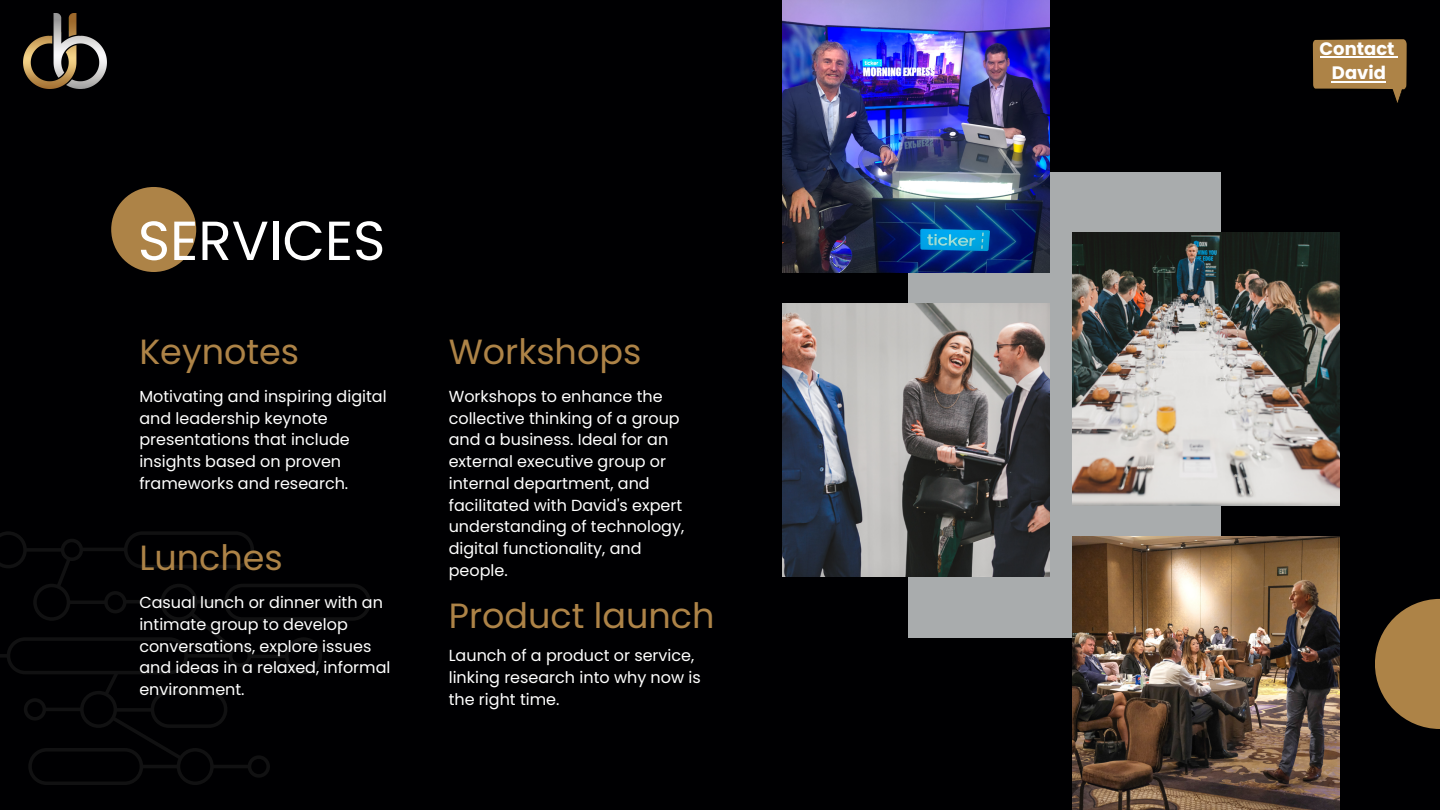
<style>
.page{position:relative;width:1440px;height:810px;background:#000002}
.page>*{position:absolute;margin:0;border:0;box-sizing:border-box;transform-origin:0 0}
.t1{font:55px "Poppins";color:#fff}
.t2{font:35px "Poppins";color:#ad8347}
.t3{font:700 18px/24.8px "Poppins";color:#fff;text-align:center}
.t4{font:16px/21.8px "Poppins";color:#fff}
</style>
<div class="page">
<svg style="left:1375px;top:599px;width:65px;height:130px;fill:#ad8347"></svg>
<div style="left:908px;top:172px;width:313px;height:465px;background:#a9acad"></div>
<svg style="left:0;top:531px;width:371px;height:254px"></svg>
<img style="left:782px;top:0;width:267px;height:273px">
<img style="left:782px;top:304px;width:267px;height:273px">
<img style="left:1073px;top:232px;width:267px;height:273px">
<img style="left:1073px;top:536px;width:267px;height:273px">
<div style="left:111px;top:187px;width:85px;height:85px;background:#ad8347;border-radius:50%"></div>
<img style="left:24px;top:14px;width:82px;height:75px">
<svg style="left:1312px;top:39px;width:95px;height:64px"></svg>
<hr style="left:1332px;top:81px;width:54px;height:1px;background:#fff">
<h1 class="t1" style="left:138px;top:202px;width:249px">SERVICES</h1>
<h2 class="t2" style="left:139px;top:327px;width:161px">Keynotes</h2>
<p class="t4" style="left:139px;top:385px;width:249px">Motivating and inspiring digital and leadership keynote presentations that include insights based on proven frameworks and research.</p>
<h2 class="t2" style="left:139px;top:533px;width:145px">Lunches</h2>
<p class="t4" style="left:139px;top:592px;width:253px">Casual lunch or dinner with an intimate group to develop conversations, explore issues and ideas in a relaxed, informal environment.</p>
<h2 class="t2" style="left:449px;top:327px;width:194px">Workshops</h2>
<p class="t4" style="left:449px;top:385px;width:237px">Workshops to enhance the collective thinking of a group and a business. Ideal for an external executive group or internal department, and facilitated with David's expert understanding of technology, digital functionality, and people.</p>
<h2 class="t2" style="left:449px;top:592px;width:267px">Product launch</h2>
<p class="t4" style="left:449px;top:645px;width:254px">Launch of a product or service, linking research into why now is the right time.</p>
<p class="t3" style="left:1320px;top:36px;width:76px">Contact<br>David</p>
</div>
